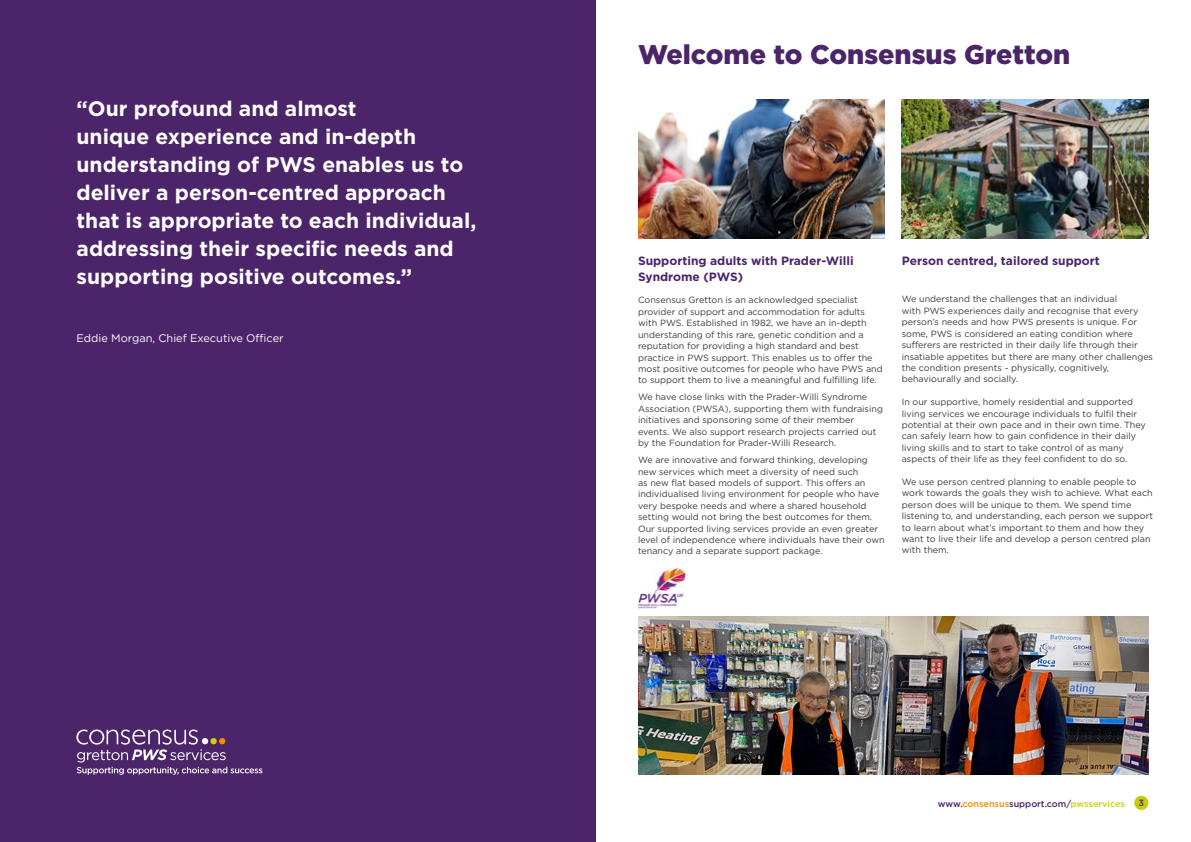
<style>
.page{position:relative;width:1191px;height:842px;background:#fff}
.page>*{position:absolute;margin:0;border:0;box-sizing:border-box;transform-origin:0 0}
.t1{font:900 27px "Gotham";color:#4c2469}
.t2{font:700 21px/28px "Gotham";color:#fff}
.t3{font:700 12px/16px "Gotham";color:#4c2469}
.t4{font:11px "Gotham";color:#fff}
.t5{font:9px/11.4px "Gotham";color:#3c3c3b}
.t6{font:500 9px "Gotham";color:#4c2469}
.s1{color:#f28c00}
.s2{color:#cad400}
</style>
<div class="page">
<div style="left:1134px;top:796px;width:14px;height:14px;background:#c3cd00;border-radius:50%"></div>
<div style="left:0;top:0;width:595px;height:842px;background:#4c2469"></div>
<img style="left:638px;top:100px;width:246px;height:139px">
<img style="left:901px;top:100px;width:247px;height:139px">
<img style="left:638px;top:567px;width:47px;height:42px">
<img style="left:638px;top:617px;width:510px;height:158px">
<svg style="left:76px;top:729px;width:186px;height:46px"></svg>
<p class="t2" style="left:77px;top:94px;width:401px">“Our profound and almost<br>unique experience and in-depth understanding of PWS enables us to deliver a person-centred approach that is appropriate to each individual, addressing their specific needs and supporting positive outcomes.”</p>
<p class="t4" style="left:77px;top:331px;width:209px">Eddie Morgan, Chief Executive Officer</p>
<h1 class="t1" style="left:638px;top:36px;width:434px">Welcome to Consensus Gretton</h1>
<h3 class="t3" style="left:638px;top:252px;width:217px">Supporting adults with Prader-Willi<br>Syndrome (PWS)</h3>
<p class="t5" style="left:638px;top:294px;width:246px">Consensus Gretton is an acknowledged specialist provider of support and accommodation for adults with PWS. Established in 1982, we have an in-depth understanding of this rare, genetic condition and a reputation for providing a high standard and best practice in PWS support. This enables us to offer the most positive outcomes for people who have PWS and to support them to live a meaningful and fulfilling life.</p>
<p class="t5" style="left:638px;top:391px;width:246px">We have close links with the Prader-Willi Syndrome Association (PWSA), supporting them with fundraising initiatives and sponsoring some of their member events. We also support research projects carried out by the Foundation for Prader-Willi Research.</p>
<p class="t5" style="left:638px;top:454px;width:248px">We are innovative and forward thinking, developing new services which meet a diversity of need such<br>as new flat based models of support. This offers an individualised living environment for people who have very bespoke needs and where a shared household setting would not bring the best outcomes for them.<br>Our supported living services provide an even greater level of independence where individuals have their own tenancy and a separate support package.</p>
<h3 class="t3" style="left:901px;top:252px;width:200px">Person centred, tailored support</h3>
<p class="t5" style="left:901px;top:293px;width:253px">We understand the challenges that an individual<br>with PWS experiences daily and recognise that every person’s needs and how PWS presents is unique. For some, PWS is considered an eating condition where sufferers are restricted in their daily life through their insatiable appetites but there are many other challenges the condition presents - physically, cognitively, behaviourally and socially.</p>
<p class="t5" style="left:901px;top:396px;width:246px">In our supportive, homely residential and supported living services we encourage individuals to fulfil their potential at their own pace and in their own time. They can safely learn how to gain confidence in their daily living skills and to start to take control of as many aspects of their life as they feel confident to do so.</p>
<p class="t5" style="left:901px;top:476px;width:253px">We use person centred planning to enable people to work towards the goals they wish to achieve. What each person does will be unique to them. We spend time listening to, and understanding, each person we support to learn about what’s important to them and how they want to live their life and develop a person centred plan with them.</p>
<p class="t6" style="left:938px;top:798px;width:189px">www.<span class="s1">consensus</span>support.com/<span class="s2">pwsservices</span></p>
<p class="t6" style="left:1138px;top:797px;width:7px">3</p>
</div>
